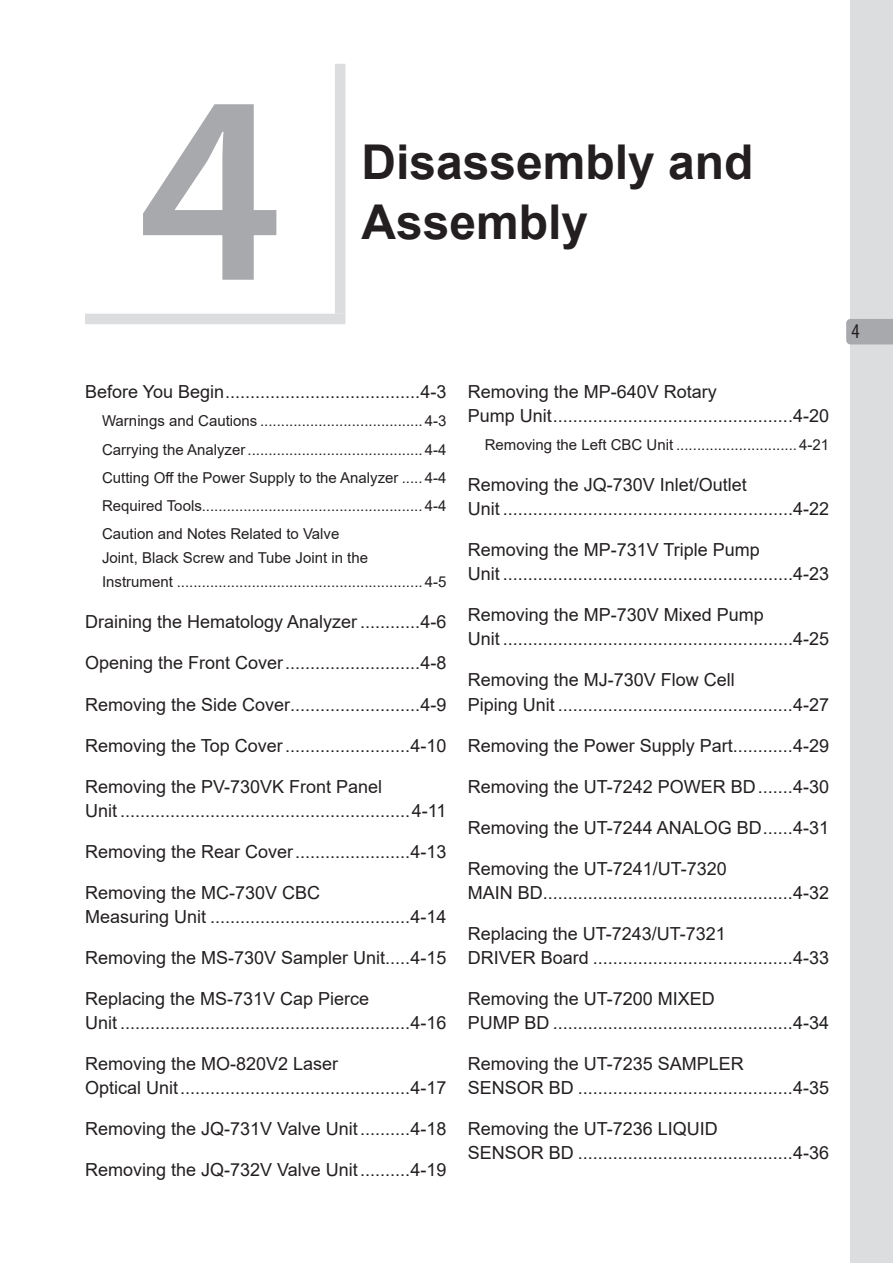
<style>
.page{position:relative;width:893px;height:1263px;background:#fff}
.page>*{position:absolute;margin:0;border:0;box-sizing:border-box;transform-origin:0 0}
.t1{font:600 270px "Myriad Pro";color:#a8a9ad}
.t2{font:700 48px/60px "Arial";color:#231f20}
.t3{font:condensed 21px "Myriad Pro";color:#231f20}
.t4{font:18px/24px "Arial";color:#231f20}
.t5{font:15px/28.2px "Arial";color:#231f20;text-align:justify}
</style>
<div class="page">
<div style="left:850px;top:0;width:43px;height:1263px;background:#dcdddf"></div>
<svg style="left:846px;top:319px;width:47px;height:25px"></svg>
<div style="left:85px;top:314px;width:260px;height:10px;background:#dcdddf"></div>
<div style="left:335px;top:64px;width:10px;height:250px;background:#dcdddf"></div>
<h1 class="t1" style="left:138px;top:17px;width:146px">4</h1>
<h2 class="t2" style="left:361px;top:132px;width:394px">Disassembly and<br>Assembly</h2>
<p class="t4" style="left:85px;top:380px;width:363px">Before You Begin.......................................4-3</p>
<p class="t5" style="left:102px;top:407px;width:346px">Warnings and Cautions ....................................... 4-3<br>Carrying the Analyzer.......................................... 4-4<br>Cutting Off the Power Supply to the Analyzer ..... 4-4<br>Required Tools..................................................... 4-4<br>Caution and Notes Related to Valve</p>
<p class="t5" style="left:102px;top:546px;width:346px;line-height:24px">Joint, Black Screw and Tube Joint in the<br>Instrument ........................................................... 4-5</p>
<p class="t4" style="left:85px;top:610px;width:363px">Draining the Hematology Analyzer ............4-6</p>
<p class="t4" style="left:85px;top:651px;width:363px">Opening the Front Cover...........................4-8</p>
<p class="t4" style="left:85px;top:692px;width:363px">Removing the Side Cover..........................4-9</p>
<p class="t4" style="left:85px;top:733px;width:363px">Removing the Top Cover.........................4-10</p>
<p class="t4" style="left:85px;top:774px;width:363px">Removing the PV-730VK Front Panel<br>Unit ..........................................................4-11</p>
<p class="t4" style="left:85px;top:839px;width:363px">Removing the Rear Cover.......................4-13</p>
<p class="t4" style="left:85px;top:880px;width:363px">Removing the MC-730V CBC<br>Measuring Unit ........................................4-14</p>
<p class="t4" style="left:85px;top:945px;width:363px">Removing the MS-730V Sampler Unit.....4-15</p>
<p class="t4" style="left:85px;top:986px;width:363px">Replacing the MS-731V Cap Pierce<br>Unit ..........................................................4-16</p>
<p class="t4" style="left:85px;top:1051px;width:363px">Removing the MO-820V2 Laser<br>Optical Unit..............................................4-17</p>
<p class="t4" style="left:85px;top:1116px;width:363px">Removing the JQ-731V Valve Unit..........4-18</p>
<p class="t4" style="left:85px;top:1157px;width:363px">Removing the JQ-732V Valve Unit..........4-19</p>
<p class="t4" style="left:468px;top:380px;width:363px">Removing the MP-640V Rotary<br>Pump Unit................................................4-20</p>
<p class="t5" style="left:485px;top:431px;width:346px">Removing the Left CBC Unit ............................. 4-21</p>
<p class="t4" style="left:468px;top:473px;width:363px">Removing the JQ-730V Inlet/Outlet<br>Unit ..........................................................4-22</p>
<p class="t4" style="left:468px;top:538px;width:363px">Removing the MP-731V Triple Pump<br>Unit ..........................................................4-23</p>
<p class="t4" style="left:468px;top:603px;width:363px">Removing the MP-730V Mixed Pump<br>Unit ..........................................................4-25</p>
<p class="t4" style="left:468px;top:668px;width:363px">Removing the MJ-730V Flow Cell<br>Piping Unit ...............................................4-27</p>
<p class="t4" style="left:468px;top:733px;width:363px">Removing the Power Supply Part............4-29</p>
<p class="t4" style="left:468px;top:774px;width:363px">Removing the UT-7242 POWER BD.......4-30</p>
<p class="t4" style="left:468px;top:815px;width:363px">Removing the UT-7244 ANALOG BD......4-31</p>
<p class="t4" style="left:468px;top:856px;width:363px">Removing the UT-7241/UT-7320<br>MAIN BD..................................................4-32</p>
<p class="t4" style="left:468px;top:921px;width:363px">Replacing the UT-7243/UT-7321<br>DRIVER Board ........................................4-33</p>
<p class="t4" style="left:468px;top:986px;width:363px">Removing the UT-7200 MIXED<br>PUMP BD ................................................4-34</p>
<p class="t4" style="left:468px;top:1051px;width:363px">Removing the UT-7235 SAMPLER<br>SENSOR BD ...........................................4-35</p>
<p class="t4" style="left:468px;top:1116px;width:363px">Removing the UT-7236 LIQUID<br>SENSOR BD ...........................................4-36</p>
<p class="t3" style="left:851px;top:318px;width:10px">4</p>
</div>
